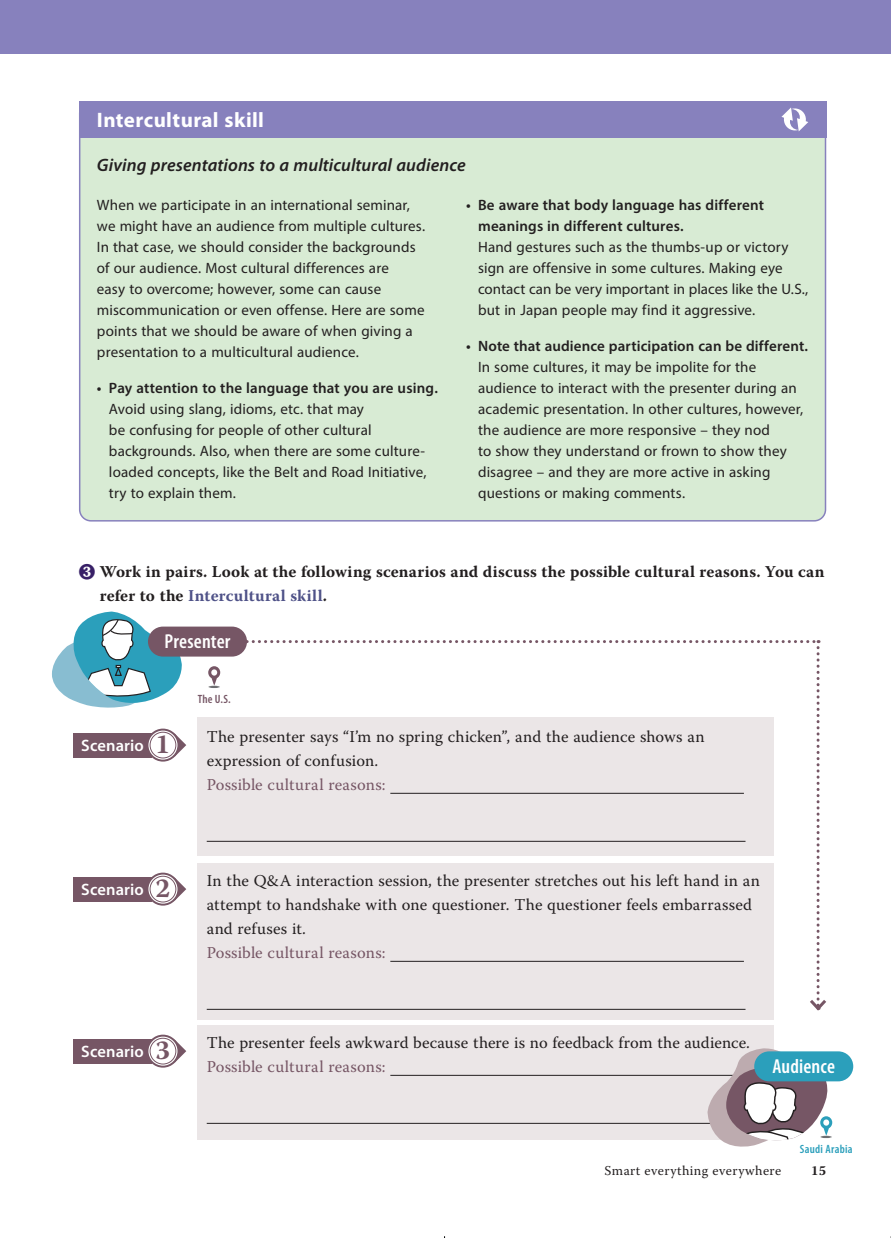
<style>
.page{position:relative;width:891px;height:1238px;background:#fff}
.page>*{position:absolute;margin:0;border:0;box-sizing:border-box;transform-origin:0 0}
.t1{font:700 27px "Warnock Pro";color:#765665}
.t2{font:700 21px "Myriad Pro";letter-spacing:.02em;color:#fff}
.t3{font:600 condensed 20.25px "Myriad Pro";letter-spacing:.01em;color:#fff}
.t4{font:italic 600 18px "Myriad Pro";letter-spacing:.005em;color:#231f20}
.t5{font:16.5px/24px "Warnock Pro";letter-spacing:.005em;color:#231f20}
.t6{font:700 16.5px/24px "Warnock Pro";letter-spacing:.015em;color:#231f20}
.t7{font:16.5px "Warnock Pro";letter-spacing:.01em;color:#765665}
.t8{font:600 16.5px "Myriad Pro";letter-spacing:.005em;color:#fff}
.t9{font:15px/21px "Myriad Pro";letter-spacing:.01em;color:#231f20}
.t10{font:600 15px/21px "Myriad Pro";letter-spacing:.01em;color:#231f20}
.t11{font:13.5px "Warnock Pro";letter-spacing:.03em;color:#231f20}
.t12{font:700 13.5px "Warnock Pro";color:#231f20}
.t13{font:600 condensed 12px "Myriad Pro";letter-spacing:.025em;color:#2b9fbb}
.t14{font:600 condensed 12px "Myriad Pro";color:#765665}
.s1{font-family:"Koz Min Pr 6 N";font-weight:800;color:#382067}
.s2{color:#4f5288}
</style>
<div class="page">
<div style="left:198px;top:717px;width:576px;height:138px;background:#ebe6e7"></div>
<div style="left:198px;top:863px;width:576px;height:156px;background:#ebe6e7"></div>
<div style="left:198px;top:1025px;width:576px;height:114px;background:#ebe6e7"></div>
<div style="left:80px;top:102px;width:745px;height:419px;background:#d8ebd4;border-radius:11px"></div>
<div style="left:79px;top:101px;width:747px;height:36px;background:#8781bd"></div>
<svg style="left:781px;top:107px;width:27px;height:24px"></svg>
<div style="left:0;top:0;width:891px;height:53px;background:#8781bd"></div>
<svg style="left:52px;top:611px;width:131px;height:97px"></svg>
<svg style="left:208px;top:666px;width:12px;height:22px"></svg>
<div style="left:148px;top:626px;width:99px;height:30px;background:#765665;border-radius:15px"></div>
<svg style="left:241px;top:640px;width:585px;height:371px"></svg>
<div style="left:74px;top:733px;width:78px;height:24px;background:#765665"></div>
<div style="left:74px;top:877px;width:78px;height:24px;background:#765665"></div>
<div style="left:74px;top:1039px;width:78px;height:24px;background:#765665"></div>
<svg style="left:174px;top:733px;width:12px;height:24px"></svg>
<svg style="left:174px;top:877px;width:12px;height:24px"></svg>
<svg style="left:174px;top:1039px;width:12px;height:24px"></svg>
<svg style="left:147px;top:729px;width:31px;height:32px"></svg>
<div style="left:146px;top:728px;width:33px;height:33px;border:2px solid #765665;border-radius:50%"></div>
<div style="left:150px;top:732px;width:26px;height:26px;border:1px solid #765665;border-radius:50%"></div>
<svg style="left:147px;top:873px;width:31px;height:32px"></svg>
<div style="left:146px;top:872px;width:33px;height:33px;border:2px solid #765665;border-radius:50%"></div>
<div style="left:150px;top:876px;width:26px;height:26px;border:1px solid #765665;border-radius:50%"></div>
<svg style="left:147px;top:1035px;width:31px;height:32px"></svg>
<div style="left:146px;top:1034px;width:33px;height:33px;border:2px solid #765665;border-radius:50%"></div>
<div style="left:150px;top:1038px;width:26px;height:26px;border:1px solid #765665;border-radius:50%"></div>
<hr style="left:390px;top:793px;width:354px;height:1px;background:#231f20">
<hr style="left:207px;top:841px;width:538px;height:1px;background:#231f20">
<hr style="left:390px;top:961px;width:354px;height:1px;background:#231f20">
<hr style="left:207px;top:1009px;width:538px;height:1px;background:#231f20">
<hr style="left:390px;top:1075px;width:354px;height:1px;background:#231f20">
<hr style="left:207px;top:1123px;width:538px;height:1px;background:#231f20">
<svg style="left:707px;top:1048px;width:125px;height:99px"></svg>
<div style="left:754px;top:1051px;width:99px;height:30px;background:#2b9fbb;border-radius:15px"></div>
<h2 class="t2" style="left:97px;top:106px;width:169px">Intercultural skill</h2>
<p class="t4" style="left:97px;top:153px;width:370px">Giving presentations to a multicultural audience</p>
<p class="t9" style="left:97px;top:194px;width:330px">When we participate in an international seminar, we might have an audience from multiple cultures.<br>In that case, we should consider the backgrounds of our audience. Most cultural differences are<br>easy to overcome; however, some can cause miscommunication or even offense. Here are some points that we should be aware of when giving a presentation to a multicultural audience.</p>
<p class="t10" style="left:97px;top:377px;width:342px">• Pay attention to the language that you are using.</p>
<p class="t9" style="left:109px;top:398px;width:319px">Avoid using slang, idioms, etc. that may<br>be confusing for people of other cultural backgrounds. Also, when there are some culture&shy;loaded concepts, like the Belt and Road Initiative, try to explain them.</p>
<p class="t10" style="left:478px;top:194px;width:287px;text-indent:-12px">• Be aware that body language has different meanings in different cultures.</p>
<p class="t9" style="left:478px;top:236px;width:331px">Hand gestures such as the thumbs-up or victory sign are offensive in some cultures. Making eye contact can be very important in places like the U.S., but in Japan people may find it aggressive.</p>
<p class="t10" style="left:466px;top:335px;width:343px">• Note that audience participation can be different.</p>
<p class="t9" style="left:478px;top:356px;width:327px">In some cultures, it may be impolite for the audience to interact with the presenter during an academic presentation. In other cultures, however, the audience are more responsive – they nod<br>to show they understand or frown to show they disagree – and they are more active in asking questions or making comments.</p>
<p class="t6" style="left:100px;top:560px;width:726px;text-indent:-21px"><span class="s1">❸</span> Work in pairs. Look at the following scenarios and discuss the possible cultural reasons. You can refer to the <span class="s2">Intercultural skill</span>.</p>
<h3 class="t3" style="left:165px;top:631px;width:67px">Presenter</h3>
<p class="t8" style="left:81px;top:735px;width:64px">Scenario</p>
<h1 class="t1" style="left:156px;top:727px;width:16px">1</h1>
<p class="t14" style="left:198px;top:692px;width:34px">The U.S.</p>
<p class="t5" style="left:207px;top:725px;width:499px">The presenter says “I’m no spring chicken”, and the audience shows an expression of confusion.</p>
<p class="t7" style="left:207px;top:775px;width:180px">Possible cultural reasons:</p>
<p class="t8" style="left:81px;top:879px;width:64px">Scenario</p>
<h1 class="t1" style="left:156px;top:871px;width:16px">2</h1>
<p class="t8" style="left:81px;top:1041px;width:64px">Scenario</p>
<h1 class="t1" style="left:156px;top:1033px;width:16px">3</h1>
<p class="t5" style="left:207px;top:869px;width:555px">In the Q&amp;A interaction session, the presenter stretches out his left hand in an attempt to handshake with one questioner. The questioner feels embarrassed and refuses it.</p>
<p class="t7" style="left:207px;top:943px;width:180px">Possible cultural reasons:</p>
<p class="t5" style="left:207px;top:1031px;width:545px">The presenter feels awkward because there is no feedback from the audience.</p>
<p class="t7" style="left:207px;top:1057px;width:180px">Possible cultural reasons:</p>
<h3 class="t3" style="left:772px;top:1055px;width:64px">Audience</h3>
<p class="t13" style="left:800px;top:1142px;width:54px">Saudi Arabia</p>
<p class="t11" style="left:604px;top:1162px;width:178px">Smart everything everywhere</p>
<p class="t12" style="left:811px;top:1162px;width:16px">15</p>
</div>
